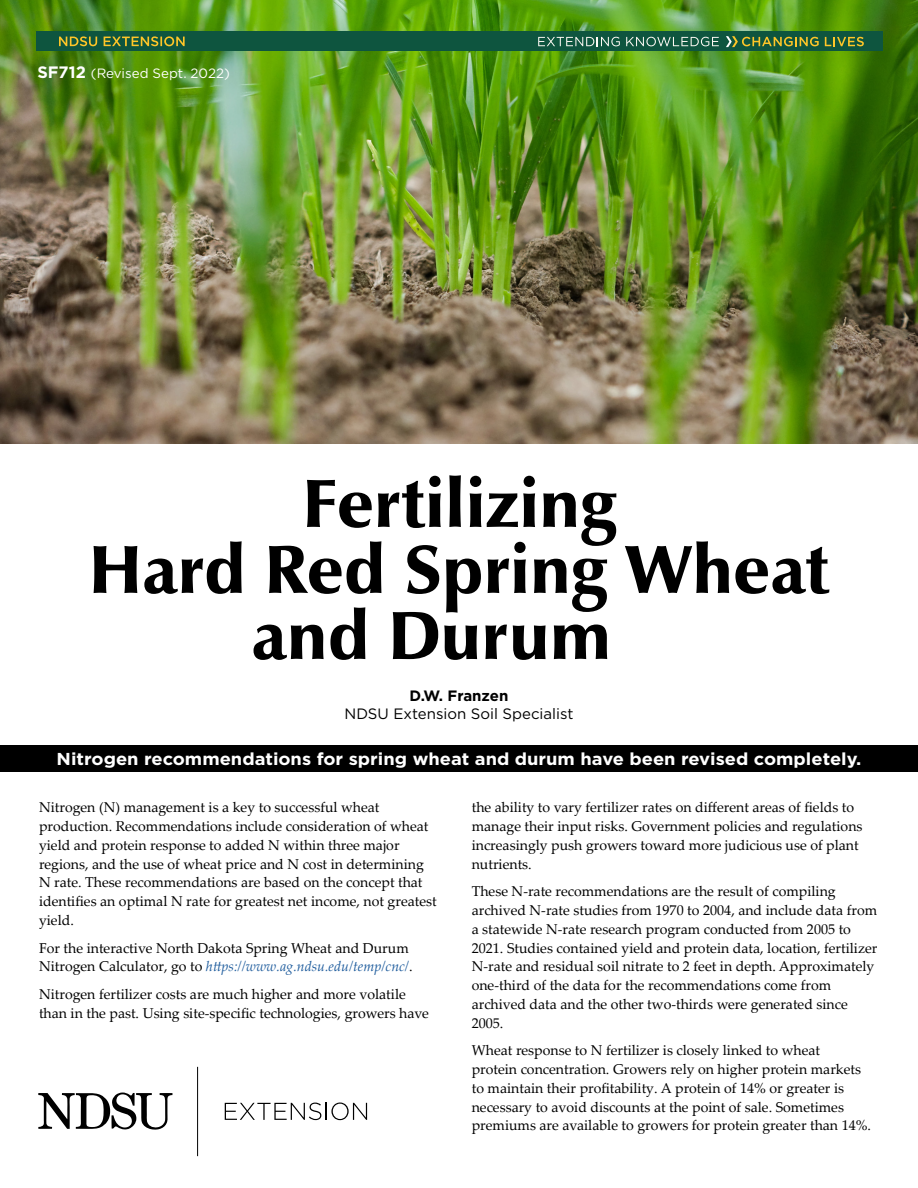
<style>
.page{position:relative;width:918px;height:1188px;background:#fff}
.page>*{position:absolute;margin:0;border:0;box-sizing:border-box;transform-origin:0 0}
.Headline{font:900 69px "Zapf Humanist 601 BT";color:#000}
.Date{font:700 17.25px "Gotham";color:#fff;scale:1.06 1}
.Date-2{font:15px "Gotham";color:#000}
.Date-3{font:700 15px "Gotham";color:#000}
.Body_text{font:14.25px/18.8px "Palatino Linotype";color:#000}
.Body_text-2{font:13.5px "Gotham";color:#fff}
.s1{font-weight:700;font-size:16.5px}
.s2{font-style:italic;color:#215e9e}
</style>
<div class="page">
<img style="left:0;top:0;width:918px;height:444px">
<div style="left:0;top:745px;width:918px;height:27px;background:#000"></div>
<svg style="left:38px;top:1092px;width:134px;height:38px"></svg>
<hr style="left:197px;top:1067px;width:1px;height:89px;background:#000">
<svg style="left:225px;top:1103px;width:142px;height:17px"></svg>
<div style="left:36px;top:31px;width:846px;height:20px;background:#0e553f"></div>
<svg style="left:538px;top:37px;width:82px;height:9px"></svg>
<svg style="left:626px;top:37px;width:93px;height:9px"></svg>
<svg style="left:825px;top:37px;width:39px;height:9px"></svg>
<svg style="left:726px;top:36px;width:93px;height:11px"></svg>
<svg style="left:59px;top:36px;width:126px;height:10px"></svg>
<p class="Body_text-2" style="left:37px;top:64px;width:194px"><span class="s1">SF712</span> (Revised Sept. 2022)</p>
<p class="Headline" style="left:302px;top:461px;width:315px">Fertilizing</p>
<p class="Headline" style="left:89px;top:527px;width:742px">Hard Red Spring Wheat</p>
<p class="Headline" style="left:251px;top:593px;width:362px">and Durum</p>
<p class="Date-3" style="left:410px;top:686px;width:100px">D.W. Franzen</p>
<p class="Date-2" style="left:345px;top:704px;width:230px">NDSU Extension Soil Specialist</p>
<p class="Date" style="left:57px;top:747px;width:761px">Nitrogen recommendations for spring wheat and durum have been revised completely.</p>
<p class="Body_text" style="left:39px;top:798px;width:399px">Nitrogen (N) management is a key to successful wheat production. Recommendations include consideration of wheat yield and protein response to added N within three major regions, and the use of wheat price and N cost in determining N rate. These recommendations are based on the concept that identifies an optimal N rate for greatest net income, not greatest yield.</p>
<p class="Body_text" style="left:39px;top:938px;width:375px">For the interactive North Dakota Spring Wheat and Durum<br>Nitrogen Calculator, go to <span class="s2">https://www.ag.ndsu.edu/temp/cnc/</span>.</p>
<p class="Body_text" style="left:39px;top:984px;width:391px">Nitrogen fertilizer costs are much higher and more volatile than in the past. Using site-specific technologies, growers have</p>
<p class="Body_text" style="left:472px;top:798px;width:392px">the ability to vary fertilizer rates on different areas of fields to manage their input risks. Government policies and regulations increasingly push growers toward more judicious use of plant nutrients.</p>
<p class="Body_text" style="left:472px;top:882px;width:407px">These N-rate recommendations are the result of compiling archived N-rate studies from 1970 to 2004, and include data from a statewide N-rate research program conducted from 2005 to 2021. Studies contained yield and protein data, location, fertilizer N-rate and residual soil nitrate to 2 feet in depth. Approximately one-third of the data for the recommendations come from archived data and the other two-thirds were generated since 2005.</p>
<p class="Body_text" style="left:472px;top:1041px;width:401px">Wheat response to N fertilizer is closely linked to wheat<br>protein concentration. Growers rely on higher protein markets to maintain their profitability. A protein of 14% or greater is necessary to avoid discounts at the point of sale. Sometimes premiums are available to growers for protein greater than 14%.</p>
</div>
